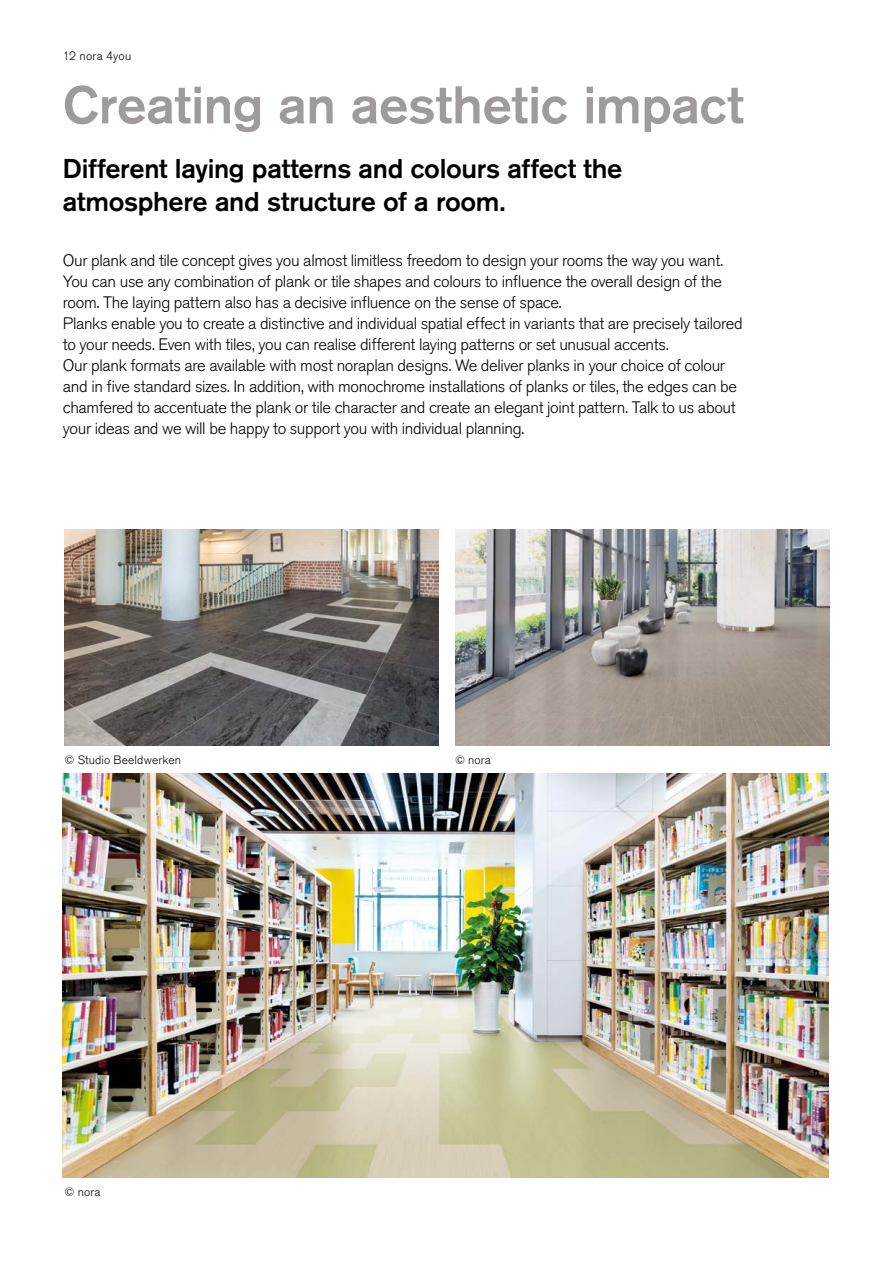
<style>
.page{position:relative;width:893px;height:1263px;background:#fff}
.page>*{position:absolute;margin:0;border:0;box-sizing:border-box;transform-origin:0 0}
.t1{font:500 52.5px "Akzidenz Grotesk Pro";letter-spacing:-.005em;color:#9f9a9b}
.t2{font:500 27px/33px "Akzidenz Grotesk Pro";letter-spacing:-.01em;color:#000}
.t3{font:300 16.5px/21px "Akzidenz Grotesk Pro";letter-spacing:-.02em;color:#000}
.t4{font:300 12px "Akzidenz Grotesk Pro";letter-spacing:.015em;color:#000}
</style>
<div class="page">
<img style="left:455px;top:530px;width:374px;height:215px">
<img style="left:63px;top:774px;width:765px;height:404px">
<img style="left:65px;top:530px;width:374px;height:215px">
<p class="t4" style="left:63px;top:48px;width:70px">12 nora 4you</p>
<h1 class="t1" style="left:63px;top:71px;width:682px">Creating an aesthetic impact</h1>
<h2 class="t2" style="left:63px;top:151px;width:561px">Different laying patterns and colours affect the atmosphere and structure of a room.</h2>
<p class="t3" style="left:63px;top:249px;width:681px">Our plank and tile concept gives you almost limitless freedom to design your rooms the way you want.<br>You can use any combination of plank or tile shapes and colours to influence the overall design of the room. The laying pattern also has a decisive influence on the sense of space.<br>Planks enable you to create a distinctive and individual spatial effect in variants that are precisely tailored to your needs. Even with tiles, you can realise different laying patterns or set unusual accents.<br>Our plank formats are available with most noraplan designs. We deliver planks in your choice of colour and in five standard sizes. In addition, with monochrome installations of planks or tiles, the edges can be chamfered to accentuate the plank or tile character and create an elegant joint pattern. Talk to us about your ideas and we will be happy to support you with individual planning.</p>
<p class="t4" style="left:65px;top:752px;width:118px">© Studio Beeldwerken</p>
<p class="t4" style="left:455px;top:752px;width:37px">© nora</p>
<p class="t4" style="left:65px;top:1184px;width:37px">© nora</p>
</div>
